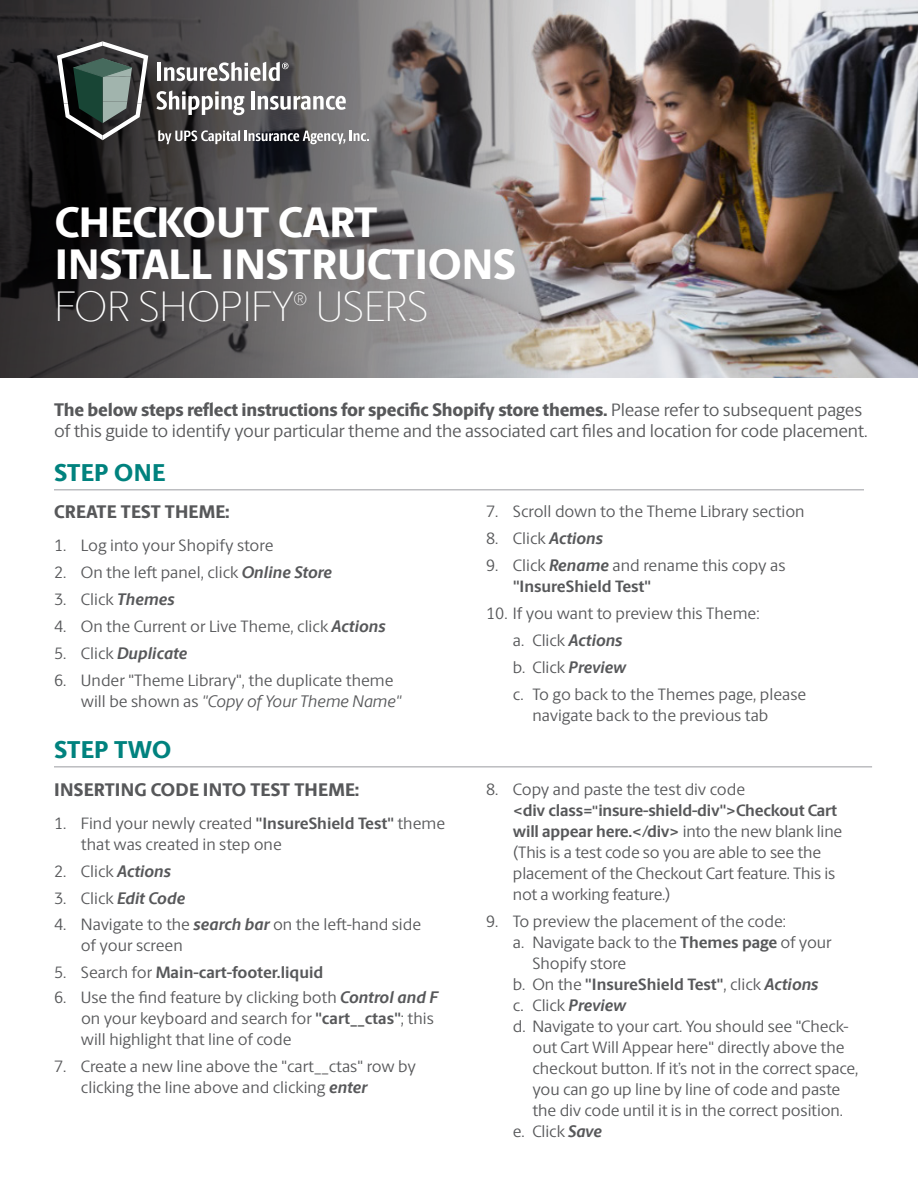
<style>
.page{position:relative;width:918px;height:1188px;background:#fff}
.page>*{position:absolute;margin:0;border:0;box-sizing:border-box;transform-origin:0 0}
.t1{font:800 42px "UPS Berlingske Sans";letter-spacing:-.005em;color:#fff}
.t2{font:200 42px "UPS Berlingske Sans";letter-spacing:.005em;color:#fff}
.t3{font:800 24px "UPS Berlingske Sans";letter-spacing:.015em;color:#00827e}
.t4{font:18px/21px "UPS Berlingske Sans";letter-spacing:-.01em;color:#57585a}
.t5{font:800 18px "UPS Berlingske Sans";letter-spacing:.015em;color:#57585a}
.t6{font:200 17.55px "UPS Berlingske Sans";color:#fff}
.t7{font:16.5px/21px "UPS Berlingske Sans";letter-spacing:-.005em;color:#57585a}
.t8{font:700 16.5px "UPS Berlingske Sans";color:#57585a}
.t9{font:italic 700 16.5px "UPS Berlingske Sans";letter-spacing:-.005em;color:#57585a}
.s1{font-weight:800}
.s2{font-weight:700;font-style:italic}
.s3{font-weight:400;font-style:normal}
.s4{font-style:italic}
.s5{font-weight:700}
.s6{font-weight:400}
.s7{font-weight:700;font-size:15px}
</style>
<div class="page">
<img style="left:0;top:0;width:918px;height:378px">
<hr style="left:54px;top:489px;width:810px;height:1px;background:#bcbdc0">
<hr style="left:158px;top:63px;width:3px;height:18px;background:#fff">
<svg style="left:156px;top:90px;width:88px;height:25px"></svg>
<hr style="left:251px;top:91px;width:4px;height:18px;background:#fff">
<svg style="left:258px;top:96px;width:88px;height:14px"></svg>
<svg style="left:57px;top:41px;width:91px;height:99px;background:#505956"></svg>
<svg style="left:158px;top:130px;width:211px;height:14px"></svg>
<svg style="left:164px;top:62px;width:125px;height:19px"></svg>
<hr style="left:54px;top:766px;width:818px;height:2px;background:#bcbdc0">
<p class="t1" style="left:55px;top:191px;width:324px">CHECKOUT CART</p>
<p class="t1" style="left:55px;top:233px;width:463px">INSTALL INSTRUCTIONS</p>
<p class="t2" style="left:55px;top:282px;width:241px">FOR SHOPIFY</p>
<p class="t6" style="left:294px;top:289px;width:15px">®</p>
<p class="t2" style="left:316px;top:282px;width:114px">USERS</p>
<p class="t4" style="left:54px;top:398px;width:815px"><span class="s1">The below steps reflect instructions for specific Shopify store themes.</span> Please refer to subsequent pages of this guide to identify your particular theme and the associated cart files and location for code placement.</p>
<p class="t3" style="left:54px;top:454px;width:112px">STEP ONE</p>
<p class="t5" style="left:54px;top:498px;width:177px">CREATE TEST THEME:</p>
<p class="t7" style="left:54px;top:534px;width:221px">1. Log into your Shopify store</p>
<p class="t7" style="left:54px;top:561px;width:280px">2. On the left panel, click <span class="s2">Online Store</span></p>
<p class="t7" style="left:54px;top:588px;width:122px">3. Click <span class="s2">Themes</span></p>
<p class="t7" style="left:54px;top:615px;width:333px">4. On the Current or Live Theme, click <span class="s2">Actions</span></p>
<p class="t9" style="left:54px;top:641px;width:135px"><span class="s3">5. Click</span> Duplicate</p>
<p class="t7" style="left:81px;top:669px;width:322px;text-indent:-27px">6. Under "Theme Library", the duplicate theme will be shown as <span class="s4">"Copy of Your Theme Name"</span></p>
<p class="t3" style="left:54px;top:731px;width:118px">STEP TWO</p>
<p class="t5" style="left:54px;top:777px;width:307px">INSERTING CODE INTO TEST THEME:</p>
<p class="t7" style="left:81px;top:813px;width:366px;text-indent:-27px">1. Find your newly created <span class="s5">"InsureShield Test"</span> theme that was created in step one</p>
<p class="t7" style="left:54px;top:861px;width:119px">2. Click <span class="s2">Actions</span></p>
<p class="t9" style="left:54px;top:886px;width:133px"><span class="s3">3. Click</span> Edit Code</p>
<p class="t7" style="left:81px;top:913px;width:342px;text-indent:-27px">4. Navigate to the <span class="s2">search bar</span> on the left-hand side of your screen</p>
<p class="t8" style="left:54px;top:960px;width:271px"><span class="s6">5. Search for</span> Main-cart-footer.liquid</p>
<p class="t7" style="left:81px;top:987px;width:359px;text-indent:-27px">6. Use the find feature by clicking both <span class="s2">Control and F </span>on your keyboard and search for <span class="s5">"cart__ctas"</span>; this will highlight that line of code</p>
<p class="t7" style="left:81px;top:1056px;width:337px;text-indent:-27px">7. Create a new line above the "cart__ctas" row by clicking the line above and clicking <span class="s2">enter</span></p>
<p class="t7" style="left:486px;top:500px;width:320px">7. Scroll down to the Theme Library section</p>
<p class="t7" style="left:486px;top:527px;width:119px">8. Click <span class="s2">Actions</span></p>
<p class="t7" style="left:513px;top:554px;width:274px;text-indent:-27px">9. Click <span class="s2">Rename</span> and rename this copy as <span class="s5">"InsureShield Test"</span></p>
<p class="t7" style="left:486px;top:602px;width:275px">10. If you want to preview this Theme:</p>
<p class="t7" style="left:513px;top:629px;width:111px">a. Click <span class="s2">Actions</span></p>
<p class="t7" style="left:513px;top:656px;width:115px">b. Click <span class="s2">Preview</span></p>
<p class="t7" style="left:532px;top:683px;width:275px;text-indent:-20px">c. To go back to the Themes page, please navigate back to the previous tab</p>
<p class="t7" style="left:513px;top:778px;width:331px;text-indent:-27px">8. Copy and paste the test div code<br><span class="s5">&lt;div class=</span><span class="s7">"</span><span class="s5">insure-shield-div"&gt;Checkout Cart will appear here.&lt;/div&gt;</span> into the new blank line (This is a test code so you are able to see the placement of the Checkout Cart feature. This is not a working feature.)</p>
<p class="t7" style="left:486px;top:910px;width:302px">9. To preview the placement of the code:</p>
<p class="t7" style="left:532px;top:931px;width:301px;text-indent:-20px">a. Navigate back to the <span class="s5">Themes page</span> of your<br>Shopify store</p>
<p class="t8" style="left:513px;top:972px;width:307px"><span class="s6">b. On the</span> "InsureShield Test"<span class="s6">, click</span> <span class="s4">Actions</span></p>
<p class="t7" style="left:513px;top:994px;width:115px">c. Click <span class="s2">Preview</span></p>
<p class="t7" style="left:532px;top:1015px;width:327px;text-indent:-20px">d. Navigate to your cart. You should see "Check&shy;out Cart Will Appear here" directly above the checkout button. If it’s not in the correct space, you can go up line by line of code and paste the div code until it is in the correct position.</p>
<p class="t7" style="left:513px;top:1120px;width:91px">e. Click <span class="s2">Save</span></p>
</div>
